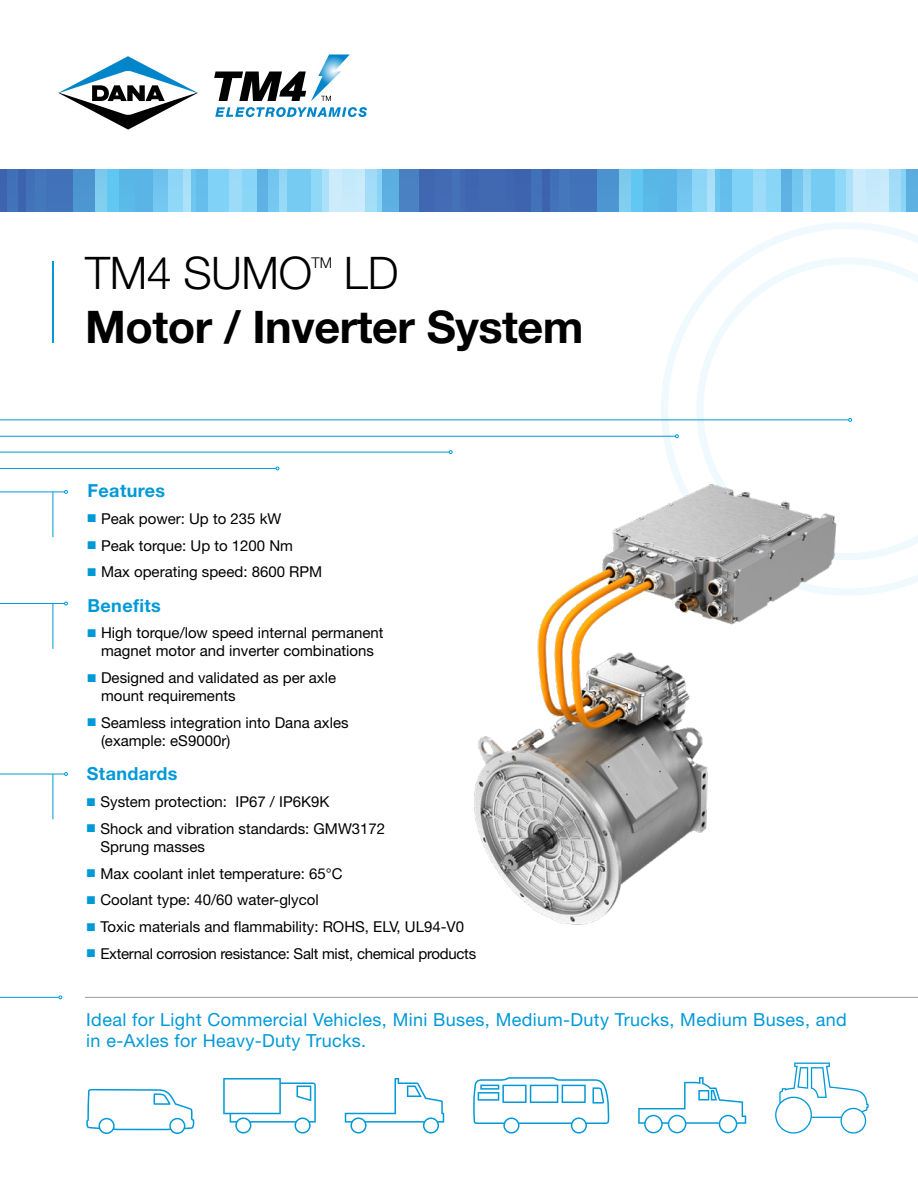
<style>
.page{position:relative;width:918px;height:1188px;background:#fff}
.page>*{position:absolute;margin:0;border:0;box-sizing:border-box;transform-origin:0 0}
.t1{font:700 45px "Helvetica Neue LT Std";letter-spacing:-.01em;color:#000}
.t2{font:300 45px "Helvetica Neue LT Std";letter-spacing:-.01em;color:#000}
.t3{font:18px/21.6px "Helvetica Neue LT Std";letter-spacing:.02em;color:#0099d8}
.t4{font:700 18px "Helvetica Neue LT Std";letter-spacing:.02em;color:#0099d8}
.t5{font:15px/18px "Helvetica Neue LT Std";color:#000}
.t6{font:15px "Helvetica Neue LT Std";letter-spacing:-.02em;color:#000}
.t7{font:300 14.85px "Helvetica Neue LT Std";color:#000}
.s1{color:#0099d8}
</style>
<div class="page">
<svg style="left:661px;top:222px;width:257px;height:371px"></svg>
<svg style="left:696px;top:257px;width:222px;height:303px"></svg>
<hr style="left:0;top:420px;width:849px;height:1px;background:#0099d8">
<svg style="left:848px;top:418px;width:4px;height:4px"></svg>
<hr style="left:0;top:436px;width:675px;height:1px;background:#0099d8">
<svg style="left:675px;top:434px;width:4px;height:4px"></svg>
<hr style="left:0;top:452px;width:449px;height:1px;background:#0099d8">
<svg style="left:449px;top:450px;width:4px;height:4px"></svg>
<hr style="left:0;top:468px;width:276px;height:1px;background:#0099d8">
<img style="left:474px;top:485px;width:404px;height:440px">
<hr style="left:85px;top:997px;width:833px;height:1px;background:#000">
<div style="left:454px;top:169px;width:13px;height:42px;background:#416ab3"></div>
<div style="left:466px;top:169px;width:14px;height:42px;background:#3e67b1"></div>
<div style="left:479px;top:169px;width:28px;height:42px;background:#4169b2"></div>
<div style="left:506px;top:169px;width:11px;height:42px;background:#3f67b1"></div>
<div style="left:515px;top:169px;width:17px;height:42px;background:#3e64af"></div>
<div style="left:531px;top:169px;width:12px;height:42px;background:#4172b8"></div>
<div style="left:543px;top:169px;width:8px;height:42px;background:#3e63ae"></div>
<div style="left:550px;top:169px;width:10px;height:42px;background:#4171b8"></div>
<div style="left:560px;top:169px;width:11px;height:42px;background:#4477bc"></div>
<div style="left:571px;top:169px;width:27px;height:42px;background:#4272b8"></div>
<div style="left:597px;top:169px;width:23px;height:42px;background:#4b94d0"></div>
<svg style="left:619px;top:169px;width:13px;height:42px"></svg>
<div style="left:632px;top:169px;width:13px;height:42px;background:#61c7f2"></div>
<div style="left:643px;top:169px;width:17px;height:42px;background:#59b8e8"></div>
<div style="left:659px;top:169px;width:20px;height:42px;background:#5ab4e5"></div>
<div style="left:678px;top:169px;width:15px;height:42px;background:#70c4ee"></div>
<div style="left:692px;top:169px;width:16px;height:42px;background:#8fd6f7"></div>
<div style="left:708px;top:169px;width:8px;height:42px;background:#aae0f9"></div>
<div style="left:715px;top:169px;width:6px;height:42px;background:#6cc6f0"></div>
<svg style="left:720px;top:169px;width:13px;height:42px"></svg>
<div style="left:733px;top:169px;width:21px;height:42px;background:#80d3f6"></div>
<div style="left:753px;top:169px;width:14px;height:42px;background:#9cdcf9"></div>
<div style="left:766px;top:169px;width:17px;height:42px;background:#89d5f7"></div>
<div style="left:781px;top:169px;width:12px;height:42px;background:#5eb1e3"></div>
<svg style="left:792px;top:169px;width:12px;height:42px"></svg>
<div style="left:804px;top:169px;width:8px;height:42px;background:#96d7f6"></div>
<div style="left:812px;top:169px;width:25px;height:42px;background:#76cbf2"></div>
<div style="left:836px;top:169px;width:11px;height:42px;background:#8fd8f8"></div>
<div style="left:846px;top:169px;width:8px;height:42px;background:#ade1fa"></div>
<div style="left:853px;top:169px;width:15px;height:42px;background:#ccecfc"></div>
<div style="left:867px;top:169px;width:14px;height:42px;background:#c6eafb"></div>
<div style="left:880px;top:169px;width:10px;height:42px;background:#c9ebfc"></div>
<div style="left:890px;top:169px;width:12px;height:42px;background:#a3dcf8"></div>
<svg style="left:901px;top:169px;width:6px;height:42px"></svg>
<div style="left:907px;top:169px;width:11px;height:42px;background:#5daee1"></div>
<div style="left:0;top:169px;width:8px;height:42px;background:#3e64af"></div>
<div style="left:7px;top:169px;width:12px;height:42px;background:#4172b8"></div>
<div style="left:19px;top:169px;width:8px;height:42px;background:#3e63ae"></div>
<div style="left:26px;top:169px;width:10px;height:42px;background:#4172b8"></div>
<div style="left:36px;top:169px;width:11px;height:42px;background:#4477bc"></div>
<div style="left:47px;top:169px;width:27px;height:42px;background:#4272b8"></div>
<div style="left:73px;top:169px;width:23px;height:42px;background:#4c95d0"></div>
<svg style="left:95px;top:169px;width:13px;height:42px"></svg>
<div style="left:108px;top:169px;width:13px;height:42px;background:#61c7f2"></div>
<div style="left:119px;top:169px;width:17px;height:42px;background:#59b8e8"></div>
<div style="left:135px;top:169px;width:20px;height:42px;background:#5ab4e5"></div>
<div style="left:154px;top:169px;width:15px;height:42px;background:#71c5ef"></div>
<div style="left:168px;top:169px;width:16px;height:42px;background:#8fd6f7"></div>
<div style="left:184px;top:169px;width:8px;height:42px;background:#aae0f9"></div>
<div style="left:191px;top:169px;width:6px;height:42px;background:#6cc6f0"></div>
<svg style="left:196px;top:169px;width:13px;height:42px"></svg>
<div style="left:209px;top:169px;width:21px;height:42px;background:#80d3f6"></div>
<div style="left:229px;top:169px;width:14px;height:42px;background:#9cdcf9"></div>
<div style="left:242px;top:169px;width:17px;height:42px;background:#89d6f7"></div>
<div style="left:257px;top:169px;width:12px;height:42px;background:#5fb2e3"></div>
<svg style="left:268px;top:169px;width:12px;height:42px"></svg>
<div style="left:280px;top:169px;width:8px;height:42px;background:#96d7f6"></div>
<div style="left:288px;top:169px;width:25px;height:42px;background:#76cbf2"></div>
<div style="left:312px;top:169px;width:11px;height:42px;background:#8fd8f8"></div>
<div style="left:322px;top:169px;width:8px;height:42px;background:#ade1fa"></div>
<div style="left:329px;top:169px;width:15px;height:42px;background:#ccecfc"></div>
<div style="left:343px;top:169px;width:14px;height:42px;background:#c7eafb"></div>
<div style="left:356px;top:169px;width:10px;height:42px;background:#c9ebfc"></div>
<div style="left:366px;top:169px;width:12px;height:42px;background:#a3dcf8"></div>
<svg style="left:377px;top:169px;width:6px;height:42px"></svg>
<div style="left:383px;top:169px;width:17px;height:42px;background:#5dafe1"></div>
<div style="left:399px;top:169px;width:23px;height:42px;background:#4981c2"></div>
<div style="left:420px;top:169px;width:18px;height:42px;background:#4067b1"></div>
<div style="left:436px;top:169px;width:18px;height:42px;background:#416cb4"></div>
<div style="left:453px;top:169px;width:7px;height:42px;background:#4471b8"></div>
<hr style="left:0;top:603px;width:65px;height:1px;background:#0099d8">
<hr style="left:53px;top:604px;width:1px;height:45px;background:#0099d8">
<hr style="left:0;top:774px;width:65px;height:1px;background:#0099d8">
<svg style="left:64px;top:772px;width:4px;height:4px"></svg>
<hr style="left:53px;top:774px;width:1px;height:45px;background:#0099d8">
<hr style="left:0;top:492px;width:65px;height:1px;background:#0099d8">
<svg style="left:64px;top:490px;width:4px;height:4px"></svg>
<hr style="left:53px;top:492px;width:1px;height:45px;background:#0099d8">
<hr style="left:0;top:997px;width:59px;height:1px;background:#0099d8">
<hr style="left:53px;top:262px;width:1px;height:81px;background:#0099d8">
<svg style="left:473px;top:1077px;width:137px;height:57px"></svg>
<svg style="left:223px;top:1078px;width:93px;height:56px"></svg>
<svg style="left:86px;top:1089px;width:108px;height:45px"></svg>
<svg style="left:345px;top:1078px;width:99px;height:56px"></svg>
<svg style="left:638px;top:1077px;width:108px;height:56px"></svg>
<svg style="left:775px;top:1063px;width:94px;height:71px"></svg>
<svg style="left:58px;top:56px;width:140px;height:74px"></svg>
<svg style="left:215px;top:107px;width:152px;height:10px"></svg>
<svg style="left:214px;top:54px;width:136px;height:47px"></svg>
<h1 class="t2" style="left:85px;top:246px;width:228px">TM4 SUMO</h1>
<p class="t7" style="left:312px;top:254px;width:22px">TM</p>
<h1 class="t2" style="left:344px;top:246px;width:56px">LD</h1>
<h1 class="t1" style="left:85px;top:299px;width:500px">Motor / Inverter System</h1>
<p class="t4" style="left:88px;top:479px;width:79px">Features</p>
<p class="t5" style="left:88px;top:509px;width:195px"><span class="s1">■</span> Peak power: Up to 235 kW</p>
<p class="t5" style="left:88px;top:536px;width:207px"><span class="s1">■</span> Peak torque: Up to 1200 Nm</p>
<p class="t5" style="left:88px;top:563px;width:236px"><span class="s1">■</span> Max operating speed: 8600 RPM</p>
<p class="t4" style="left:88px;top:594px;width:75px">Benefits</p>
<p class="t5" style="left:88px;top:624px;width:298px;text-align:center"><span class="s1">■</span> High torque/low speed internal permanent magnet motor and inverter combinations</p>
<p class="t5" style="left:101px;top:669px;width:237px;text-indent:-13px"><span class="s1">■</span> Designed and validated as per axle mount requirements</p>
<p class="t5" style="left:101px;top:713px;width:249px;text-indent:-13px"><span class="s1">■</span> Seamless integration into Dana axles (example: eS9000r)</p>
<p class="t4" style="left:87px;top:763px;width:92px">Standards</p>
<p class="t5" style="left:87px;top:793px;width:244px"><span class="s1">■</span> System protection: IP67 / IP6K9K</p>
<p class="t5" style="left:100px;top:819px;width:286px;text-indent:-14px"><span class="s1">■</span> Shock and vibration standards: GMW3172<br>Sprung masses</p>
<p class="t5" style="left:87px;top:864px;width:257px"><span class="s1">■</span> Max coolant inlet temperature: 65°C</p>
<p class="t5" style="left:87px;top:891px;width:233px"><span class="s1">■</span> Coolant type: 40/60 water-glycol</p>
<p class="t5" style="left:87px;top:918px;width:379px"><span class="s1">■</span> Toxic materials and flammability: ROHS, ELV, UL94-V0</p>
<p class="t6" style="left:87px;top:945px;width:391px"><span class="s1">■</span> External corrosion resistance: Salt mist, chemical products</p>
<p class="t3" style="left:86px;top:1008px;width:762px">Ideal for Light Commercial Vehicles, Mini Buses, Medium-Duty Trucks, Medium Buses, and in e-Axles for Heavy-Duty Trucks.</p>
</div>
